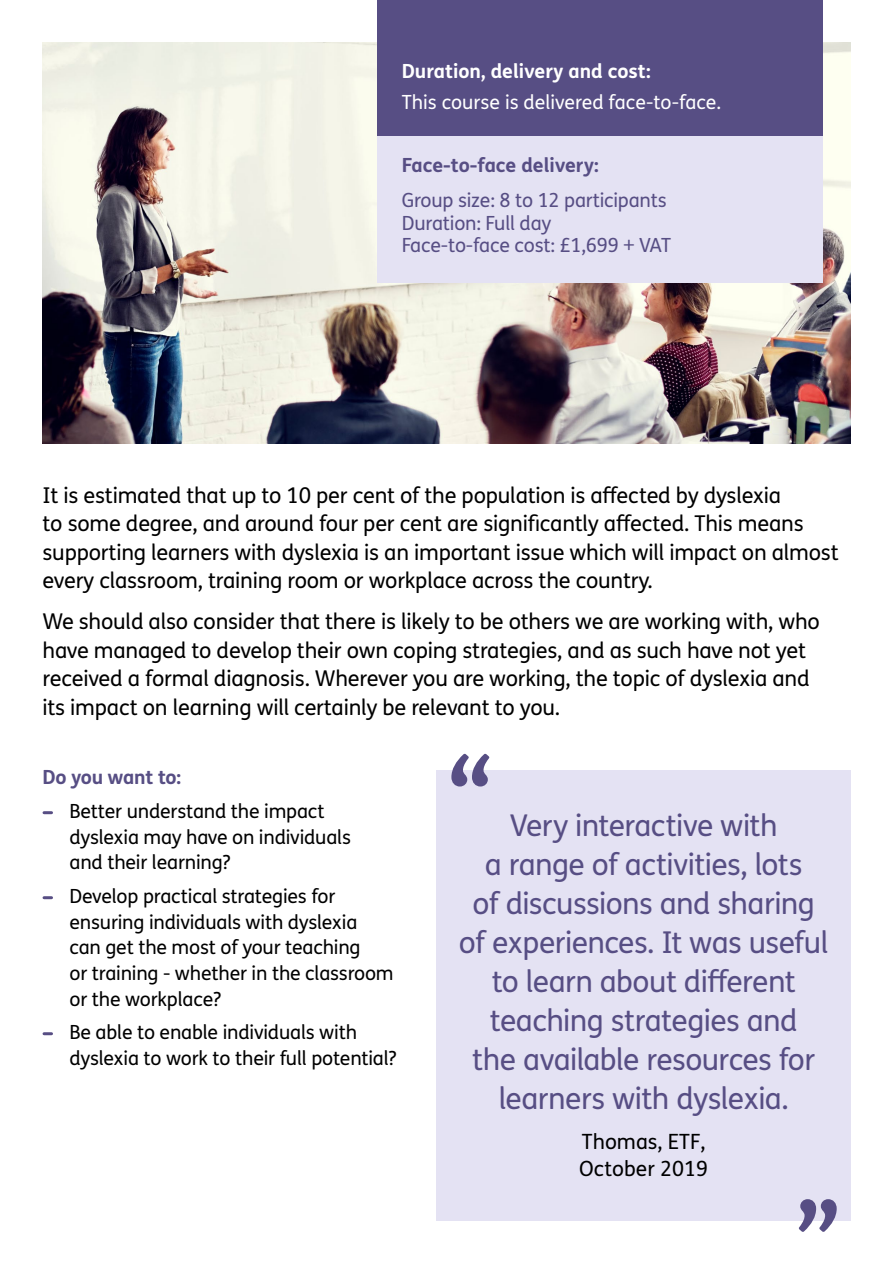
<style>
.page{position:relative;width:893px;height:1263px;background:#fff}
.page>*{position:absolute;margin:0;border:0;box-sizing:border-box;transform-origin:0 0}
.t1{font:700 95.55px "FS Me Pro";color:#574e84}
.t2{font:30px/39px "FS Me Pro";letter-spacing:-.02em;color:#574e84;text-align:center}
.t3{font:21.75px/28.5px "FS Me Pro";letter-spacing:-.01em;color:#000}
.t4{font:21px/27px "FS Me Pro";color:#000}
.t5{font:19.5px/25.5px "FS Me Pro";letter-spacing:-.01em;color:#000}
.t6{font:19.5px/22.5px "FS Me Pro";letter-spacing:-.01em;color:#574e84}
.t7{font:19.5px "FS Me Pro";color:#fff}
.t8{font:700 19.5px "FS Me Pro";letter-spacing:-.005em;color:#574e84}
.t9{font:700 19.5px "FS Me Pro";color:#fff}
</style>
<div class="page">
<svg style="left:44px;top:811px;width:8px;height:3px"></svg>
<svg style="left:44px;top:896px;width:8px;height:3px"></svg>
<svg style="left:44px;top:1032px;width:8px;height:3px"></svg>
<div style="left:436px;top:770px;width:414px;height:450px;background:#e4e2f3"></div>
<img style="left:43px;top:43px;width:807px;height:401px">
<div style="left:377px;top:0;width:446px;height:136px;background:#574e84"></div>
<div style="left:377px;top:136px;width:446px;height:147px;background:#e4e2f3"></div>
<p class="t9" style="left:402px;top:56px;width:250px">Duration, delivery and cost:</p>
<p class="t7" style="left:402px;top:89px;width:321px">This course is delivered face-to-face.</p>
<p class="t8" style="left:402px;top:150px;width:198px">Face-to-face delivery:</p>
<p class="t6" style="left:402px;top:189px;width:271px">Group size: 8 to 12 participants<br>Duration: Full day<br>Face-to-face cost: £1,699 + VAT</p>
<p class="t3" style="left:43px;top:480px;width:798px">It is estimated that up to 10 per cent of the population is affected by dyslexia<br>to some degree, and around four per cent are significantly affected. This means supporting learners with dyslexia is an important issue which will impact on almost every classroom, training room or workplace across the country.</p>
<p class="t3" style="left:43px;top:607px;width:779px">We should also consider that there is likely to be others we are working with, who have managed to develop their own coping strategies, and as such have not yet received a formal diagnosis. Wherever you are working, the topic of dyslexia and its impact on learning will certainly be relevant to you.</p>
<p class="t8" style="left:43px;top:762px;width:140px">Do you want to:</p>
<p class="t5" style="left:70px;top:798px;width:283px">Better understand the impact dyslexia may have on individuals and their learning?</p>
<p class="t5" style="left:70px;top:883px;width:326px">Develop practical strategies for ensuring individuals with dyslexia can get the most of your teaching<br>or training - whether in the classroom or the workplace?</p>
<p class="t5" style="left:70px;top:1019px;width:329px">Be able to enable individuals with dyslexia to work to their full potential?</p>
<h1 class="t1" style="left:447px;top:715px;width:48px">“</h1>
<h2 class="t2" style="left:459px;top:806px;width:371px">Very interactive with<br>a range of activities, lots<br>of discussions and sharing of experiences. It was useful to learn about different teaching strategies and<br>the available resources for learners with dyslexia.</h2>
<p class="t4" style="left:579px;top:1128px;width:130px">Thomas, ETF,<br>October 2019</p>
<h1 class="t1" style="left:841px;top:1270px;width:48px;rotate:-180deg">“</h1>
</div>
